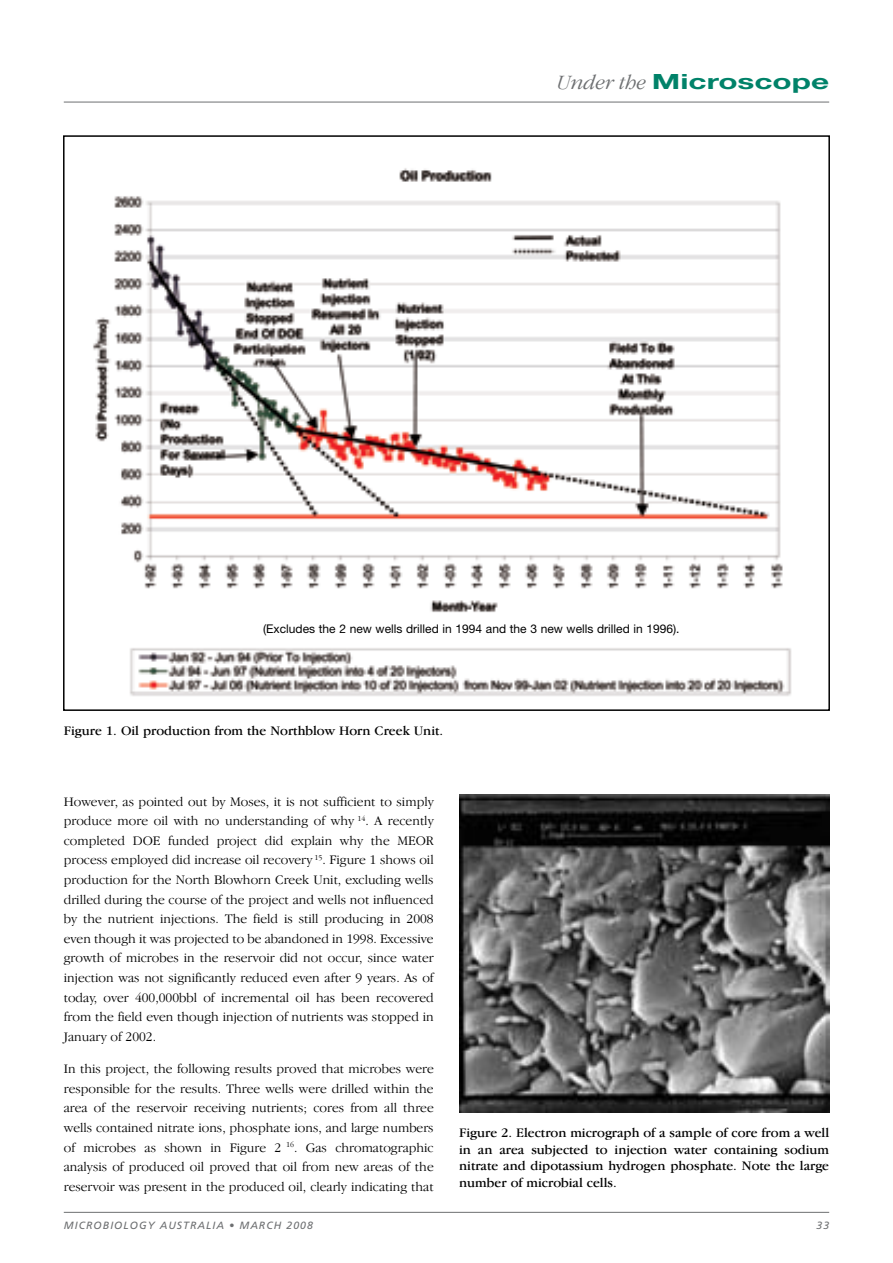
<style>
.page{position:relative;width:893px;height:1263px;background:#fff}
.page>*{position:absolute;margin:0;border:0;box-sizing:border-box;transform-origin:0 0}
.t1{font:700 21px "Helvetica Neue";color:#008269;scale:1.5 1}
.t2{font:300 13.5px/19.6px "Garamond IT Cby BT";color:#000;text-align:justify}
.t3{font:13.5px/16.5px "Garamond IT Cby BT";color:#000;text-align:justify}
.t4{font:12px "Helvetica Neue";color:#000}
.t5{font:italic 10.5px "Frutiger";letter-spacing:.1em;color:#6d6f71}
.s1{font-family:"Garamond IT Cby BT";font-weight:300;font-style:italic;color:#6d6f71}
</style>
<div class="page">
<hr style="left:64px;top:1212px;width:765px;height:1px;background:#6d6f71">
<hr style="left:64px;top:102px;width:765px;height:1px;background:#6d6f71">
<img style="left:459px;top:794px;width:370px;height:319px">
<img style="left:93px;top:168px;width:699px;height:528px">
<div style="left:196px;top:620px;width:550px;height:18px;background:#fff"></div>
<h1 class="t1" style="left:557px;top:68px;width:183px"><span class="s1">Under the</span> Microscope</h1>
<p class="t4" style="left:263px;top:622px;width:418px">(Excludes the 2 new wells drilled in 1994 and the 3 new wells drilled in 1996).</p>
<p class="t3" style="left:64px;top:722px;width:381px">Figure 1. Oil production from the Northblow Horn Creek Unit.</p>
<p class="t2" style="left:64px;top:791px;width:371px">However, as pointed out by Moses, it is not sufficient to simply produce more oil with no understanding of why <sup>14</sup>. A recently completed DOE funded project did explain why the MEOR process employed did increase oil recovery <sup>15</sup>. Figure 1 shows oil production for the North Blowhorn Creek Unit, excluding wells drilled during the course of the project and wells not influenced by the nutrient injections. The field is still producing in 2008 even though it was projected to be abandoned in 1998. Excessive growth of microbes in the reservoir did not occur, since water injection was not significantly reduced even after 9 years. As of today, over 400,000bbl of incremental oil has been recovered from the field even though injection of nutrients was stopped in January of 2002.</p>
<p class="t2" style="left:64px;top:1059px;width:371px">In this project, the following results proved that microbes were responsible for the results. Three wells were drilled within the area of the reservoir receiving nutrients; cores from all three wells contained nitrate ions, phosphate ions, and large numbers of microbes as shown in Figure 2 <sup>16</sup>. Gas chromatographic analysis of produced oil proved that oil from new areas of the reservoir was present in the produced oil, clearly indicating that</p>
<p class="t3" style="left:459px;top:1124px;width:371px">Figure 2. Electron micrograph of a sample of core from a well in an area subjected to injection water containing sodium nitrate and dipotassium hydrogen phosphate. Note the large number of microbial cells.</p>
<p class="t5" style="left:64px;top:1219px;width:251px">MICROBIOLOGY AUSTRALIA • MARCH 2008</p>
<p class="t5" style="left:816px;top:1219px;width:14px">33</p>
</div>
